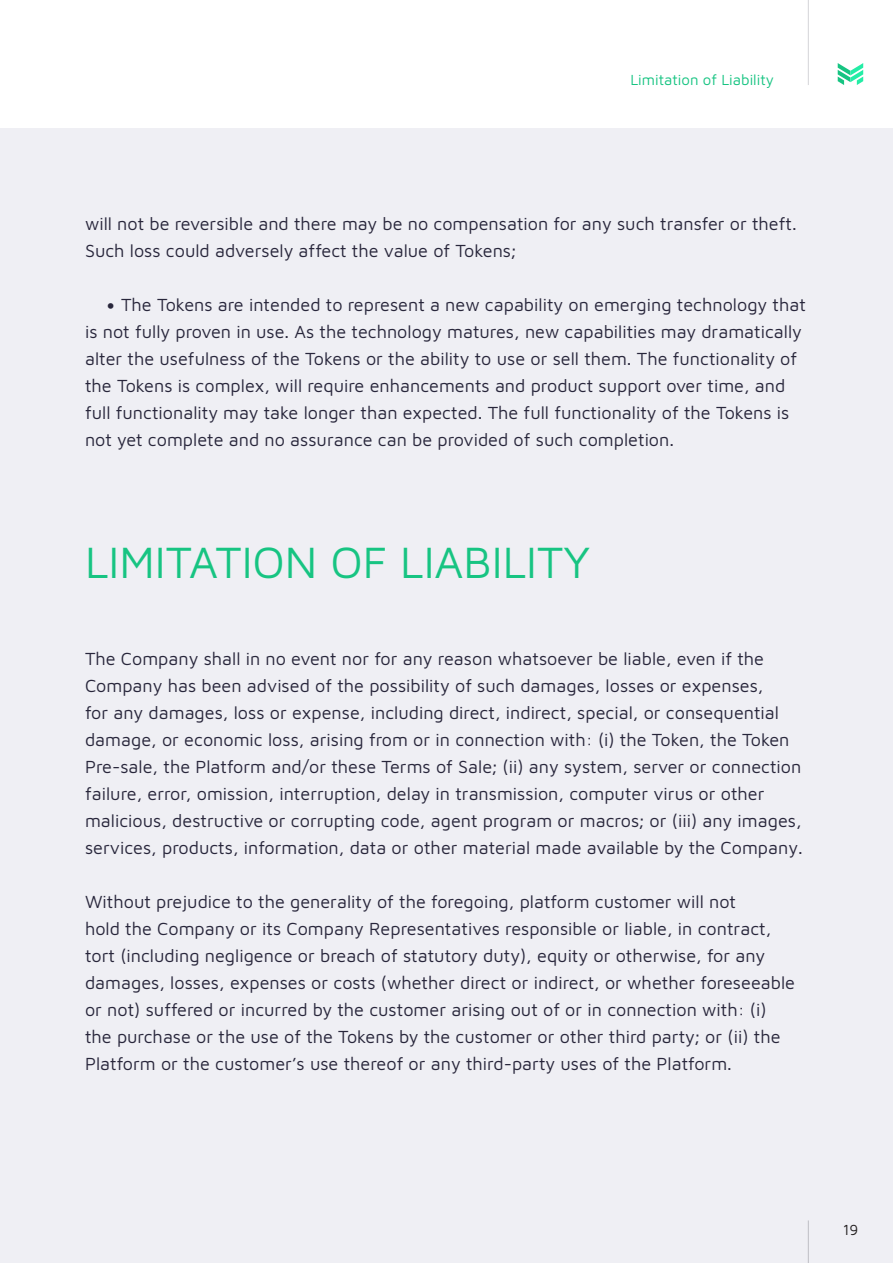
<style>
.page{position:relative;width:893px;height:1263px;background:#efeff4}
.page>*{position:absolute;margin:0;border:0;box-sizing:border-box;transform-origin:0 0}
.t1{font:45px "Maven Pro";color:#17c482}
.t2{font:18px/27px "Maven Pro";color:#28263b}
.t3{font:15px "Maven Pro";color:#17c482}
.t4{font:15px "Maven Pro";color:#231f20}
.s1{font-size:24px}
</style>
<div class="page">
<div style="left:0;top:0;width:893px;height:128px;background:#fff"></div>
<svg style="left:838px;top:63px;width:25px;height:22px"></svg>
<hr style="left:808px;top:0;width:1px;height:85px;background:#d4d4d8">
<hr style="left:808px;top:1220px;width:1px;height:43px;background:#bebec4">
<p class="t3" style="left:630px;top:70px;width:145px">Limitation of Liability</p>
<p class="t2" style="left:85px;top:209px;width:713px">will not be reversible and there may be no compensation for any such transfer or theft.<br>Such loss could adversely affect the value of Tokens;</p>
<p class="t2" style="left:85px;top:290px;width:722px;text-indent:21px"><span class="s1">•</span> The Tokens are intended to represent a new capability on emerging technology that is not fully proven in use. As the technology matures, new capabilities may dramatically alter the usefulness of the Tokens or the ability to use or sell them. The functionality of the Tokens is complex, will require enhancements and product support over time, and full functionality may take longer than expected. The full functionality of the Tokens is not yet complete and no assurance can be provided of such completion.</p>
<p class="t1" style="left:85px;top:532px;width:507px">LIMITATION OF LIABILITY</p>
<p class="t2" style="left:85px;top:644px;width:719px">The Company shall in no event nor for any reason whatsoever be liable, even if the Company has been advised of the possibility of such damages, losses or expenses,<br>for any damages, loss or expense, including direct, indirect, special, or consequential damage, or economic loss, arising from or in connection with: (i) the Token, the Token Pre-sale, the Platform and/or these Terms of Sale; (ii) any system, server or connection failure, error, omission, interruption, delay in transmission, computer virus or other malicious, destructive or corrupting code, agent program or macros; or (iii) any images, services, products, information, data or other material made available by the Company.</p>
<p class="t2" style="left:85px;top:887px;width:711px">Without prejudice to the generality of the foregoing, platform customer will not<br>hold the Company or its Company Representatives responsible or liable, in contract, tort (including negligence or breach of statutory duty), equity or otherwise, for any damages, losses, expenses or costs (whether direct or indirect, or whether foreseeable or not) suffered or incurred by the customer arising out of or in connection with: (i) the purchase or the use of the Tokens by the customer or other third party; or (ii) the Platform or the customer’s use thereof or any third-party uses of the Platform.</p>
<p class="t4" style="left:843px;top:1219px;width:17px">19</p>
</div>
